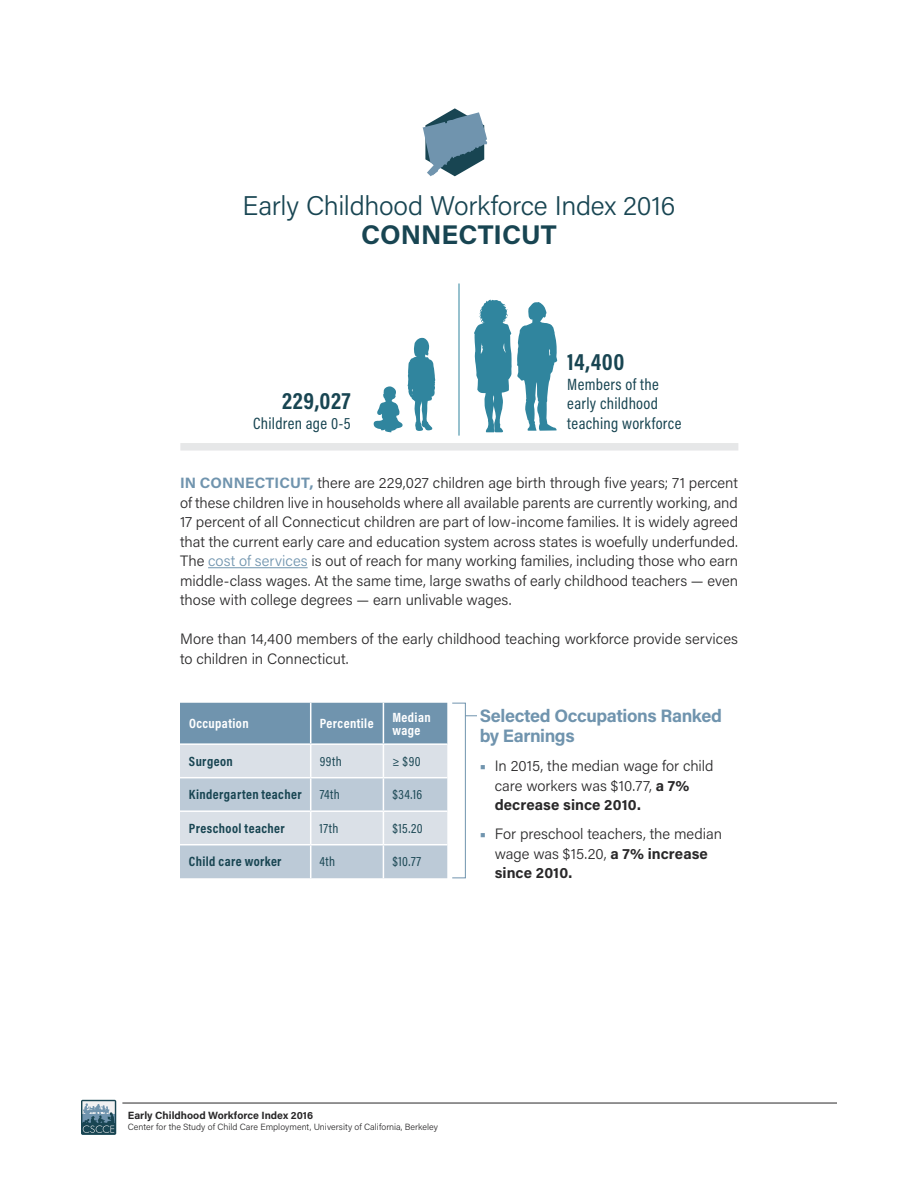
<style>
.page{position:relative;width:918px;height:1188px;background:#fff}
.page>*{position:absolute;margin:0;border:0;box-sizing:border-box;transform-origin:0 0}
.t1{font:300 27px "Acumin Pro";letter-spacing:-.01em;color:#184552}
.t2{font:700 27px "Acumin Pro";color:#184552}
.t3{font:700 24px "Acumin Pro Cond";letter-spacing:.03em;color:#184552}
.t4{font:700 18px/19.5px "Acumin Pro";letter-spacing:-.02em;color:#7094ae}
.t5{font:16.5px/19.5px "Acumin Pro Cond";letter-spacing:.02em;color:#184552}
.t6{font:300 15px/19.5px "Acumin Pro";color:#292829}
.t7{font:700 13.5px "Acumin Pro Cond";letter-spacing:.03em;color:#184552}
.t8{font:13.5px "Acumin Pro Cond";letter-spacing:.03em;color:#184552}
.t9{font:700 13.5px/13.5px "Acumin Pro Cond";letter-spacing:.03em;color:#fff}
.t10{font:700 10.5px "Acumin Pro";color:#292829}
.t11{font:300 9px "Acumin Pro";color:#292829}
.s1{font-weight:700;color:#7094ae}
.s2{color:#7094ae}
.s3{font-weight:900;color:#7094ae}
.s4{font-weight:700}
</style>
<div class="page">
<hr style="left:122px;top:1103px;width:715px;height:1px;background:#292829">
<svg style="left:81px;top:1100px;width:35px;height:35px"></svg>
<svg style="left:373px;top:338px;width:62px;height:95px"></svg>
<hr style="left:208px;top:567px;width:100px;height:1px;background:#7094ae">
<div style="left:180px;top:443px;width:558px;height:8px;background:#e6e7e8"></div>
<hr style="left:459px;top:284px;width:1px;height:152px;background:#30859e">
<svg style="left:180px;top:703px;width:267px;height:175px;background:#b6c6d3"></svg>
<hr style="left:310px;top:703px;width:1px;height:40px;background:#fff">
<hr style="left:383px;top:703px;width:1px;height:40px;background:#fff">
<hr style="left:180px;top:743px;width:131px;height:2px;background:#fff">
<hr style="left:311px;top:743px;width:72px;height:2px;background:#fff">
<hr style="left:310px;top:745px;width:1px;height:32px;background:#fff">
<hr style="left:383px;top:743px;width:64px;height:2px;background:#fff">
<hr style="left:383px;top:745px;width:1px;height:32px;background:#fff">
<hr style="left:180px;top:777px;width:131px;height:1px;background:#fff">
<hr style="left:311px;top:777px;width:72px;height:1px;background:#fff">
<hr style="left:310px;top:778px;width:1px;height:32px;background:#fff">
<hr style="left:383px;top:777px;width:64px;height:1px;background:#fff">
<hr style="left:383px;top:778px;width:1px;height:32px;background:#fff">
<hr style="left:180px;top:810px;width:131px;height:2px;background:#fff">
<hr style="left:311px;top:810px;width:72px;height:2px;background:#fff">
<hr style="left:310px;top:812px;width:1px;height:32px;background:#fff">
<hr style="left:383px;top:810px;width:64px;height:2px;background:#fff">
<hr style="left:383px;top:812px;width:1px;height:32px;background:#fff">
<hr style="left:180px;top:844px;width:131px;height:1px;background:#fff">
<hr style="left:311px;top:844px;width:72px;height:1px;background:#fff">
<hr style="left:310px;top:845px;width:1px;height:33px;background:#fff">
<hr style="left:383px;top:844px;width:64px;height:1px;background:#fff">
<hr style="left:383px;top:845px;width:1px;height:33px;background:#fff">
<div style="left:452px;top:703px;width:14px;height:175px;border:1px solid #7094ae"></div>
<svg style="left:465px;top:715px;width:12px;height:1px"></svg>
<svg style="left:474px;top:300px;width:83px;height:132px"></svg>
<svg style="left:422px;top:108px;width:65px;height:68px"></svg>
<h1 class="t1" style="left:243px;top:187px;width:435px">Early Childhood Workforce Index 2016</h1>
<h1 class="t2" style="left:361px;top:216px;width:197px">CONNECTICUT</h1>
<h2 class="t3" style="left:282px;top:385px;width:70px">229,027</h2>
<p class="t5" style="left:253px;top:413px;width:99px">Children age 0-5</p>
<h2 class="t3" style="left:567px;top:346px;width:59px">14,400</h2>
<p class="t5" style="left:567px;top:374px;width:116px">Members of the early childhood teaching workforce</p>
<p class="t6" style="left:180px;top:473px;width:560px;text-align:justify"><span class="s1">IN CONNECTICUT,</span> there are 229,027 children age birth through five years; 71 percent of these children live in households where all available parents are currently working, and 17 percent of all Connecticut children are part of low-income families. It is widely agreed that the current early care and education system across states is woefully underfunded.<br>The <span class="s2">cost of services</span> is out of reach for many working families, including those who earn middle-class wages. At the same time, large swaths of early childhood teachers — even those with college degrees — earn unlivable wages.</p>
<p class="t6" style="left:180px;top:629px;width:559px">More than 14,400 members of the early childhood teaching workforce provide services to children in Connecticut.</p>
<p class="t9" style="left:189px;top:717px;width:61px">Occupation</p>
<p class="t9" style="left:320px;top:717px;width:55px">Percentile</p>
<p class="t9" style="left:392px;top:710px;width:40px">Median wage</p>
<p class="t7" style="left:189px;top:752px;width:45px">Surgeon</p>
<p class="t8" style="left:320px;top:753px;width:24px">99th</p>
<p class="t8" style="left:392px;top:753px;width:30px">≥ $90</p>
<p class="t7" style="left:189px;top:786px;width:114px">Kindergarten teacher</p>
<p class="t8" style="left:320px;top:786px;width:22px">74th</p>
<p class="t8" style="left:392px;top:786px;width:31px">$34.16</p>
<p class="t7" style="left:189px;top:819px;width:97px">Preschool teacher</p>
<p class="t8" style="left:320px;top:820px;width:20px">17th</p>
<p class="t8" style="left:392px;top:820px;width:32px">$15.20</p>
<p class="t7" style="left:189px;top:853px;width:94px">Child care worker</p>
<p class="t8" style="left:320px;top:853px;width:17px">4th</p>
<p class="t8" style="left:392px;top:853px;width:30px">$10.77</p>
<p class="t4" style="left:480px;top:705px;width:244px">Selected Occupations Ranked by Earnings</p>
<p class="t6" style="left:495px;top:755px;width:220px;text-indent:-15px"><span class="s3">•</span> In 2015, the median wage for child care workers was $10.77, <span class="s4">a 7% decrease since 2010.</span></p>
<p class="t6" style="left:495px;top:824px;width:229px;text-indent:-15px"><span class="s3">•</span> For preschool teachers, the median wage was $15.20, <span class="s4">a 7% increase since 2010.</span></p>
<p class="t10" style="left:128px;top:1108px;width:187px">Early Childhood Workforce Index 2016</p>
<p class="t11" style="left:128px;top:1121px;width:312px">Center for the Study of Child Care Employment, University of California, Berkeley</p>
</div>
